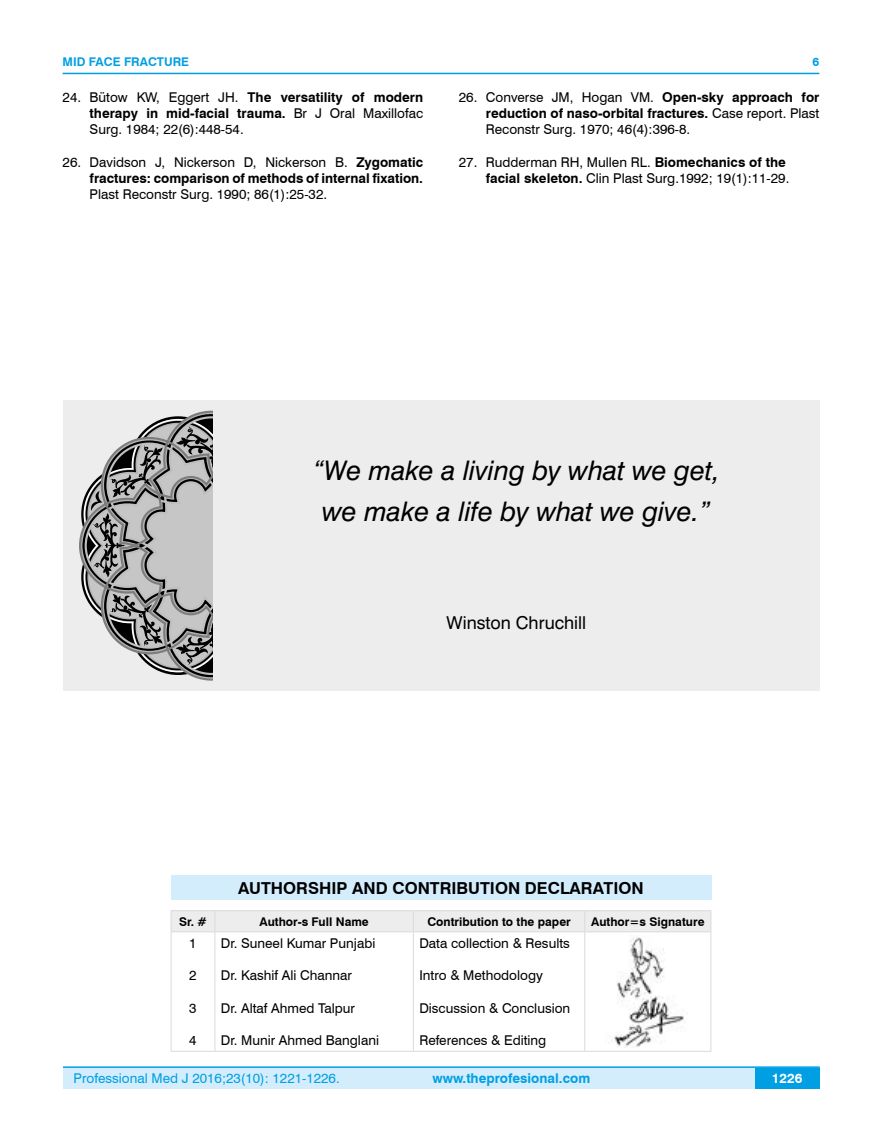
<style>
.page{position:relative;width:882px;height:1145px;background:#fff}
.page>*{position:absolute;margin:0;border:0;box-sizing:border-box;transform-origin:0 0}
.t1{font:italic 27px/40.5px "Swiss 721 BT";color:#000;text-align:center}
.t2{font:17.7px "Swiss 721 BT";color:#000}
.t3{font:700 16.5px "Swiss 721 BT";color:#000}
.t4{font:13.5px/16.2px "Swiss 721 BT";color:#000;text-align:justify}
.t5{font:700 13.5px/16.2px "Swiss 721 BT";color:#000;text-align:right}
.t6{font:13.5px "Swiss 721 BT";color:#009fe3}
.t7{font:700 13.5px "Swiss 721 BT";color:#009fe3}
.t8{font:700 13.5px "Swiss 721 BT";color:#fff}
.t9{font:700 12px "Swiss 721 BT";color:#000}
.t10{font:700 12px "Swiss 721 BT";color:#009fe3}
.s1{font-weight:700}
.s2{font-weight:400}
</style>
<div class="page">
<div style="left:63px;top:1067px;width:756px;height:21px;background:#d4edfc"></div>
<hr style="left:63px;top:1066px;width:756px;height:2px;background:#009fe3">
<div style="left:754px;top:1068px;width:65px;height:20px;background:#009fe3"></div>
<hr style="left:63px;top:73px;width:756px;height:1px;background:#009fe3">
<div style="left:171px;top:875px;width:540px;height:24px;background:#d4edfc"></div>
<div style="left:171px;top:910px;width:540px;height:21px;background:#ededed"></div>
<hr style="left:171px;top:931px;width:44px;height:1px;background:#dadada">
<hr style="left:171px;top:932px;width:1px;height:119px;background:#dadada">
<hr style="left:215px;top:931px;width:198px;height:1px;background:#dadada">
<hr style="left:214px;top:932px;width:1px;height:119px;background:#dadada">
<hr style="left:413px;top:931px;width:171px;height:1px;background:#dadada">
<hr style="left:413px;top:932px;width:1px;height:119px;background:#dadada">
<hr style="left:584px;top:931px;width:127px;height:1px;background:#dadada">
<hr style="left:584px;top:932px;width:1px;height:119px;background:#dadada">
<hr style="left:710px;top:932px;width:1px;height:119px;background:#dadada">
<hr style="left:171px;top:1051px;width:44px;height:1px;background:#dadada">
<hr style="left:215px;top:1051px;width:198px;height:1px;background:#dadada">
<hr style="left:413px;top:1051px;width:171px;height:1px;background:#dadada">
<hr style="left:584px;top:1051px;width:127px;height:1px;background:#dadada">
<img style="left:608px;top:937px;width:76px;height:110px">
<div style="left:63px;top:400px;width:756px;height:291px;background:#ededed"></div>
<svg style="left:79px;top:410px;width:134px;height:271px"></svg>
<svg style="left:176px;top:426px;width:37px;height:43px;background:#7f7f7f"></svg>
<svg style="left:110px;top:594px;width:52px;height:52px;background:#767676"></svg>
<svg style="left:175px;top:622px;width:38px;height:43px;background:#7f7f7f"></svg>
<svg style="left:89px;top:445px;width:73px;height:132px;background:#8e8e8e"></svg>
<p class="t10" style="left:63px;top:53px;width:128px">MID FACE FRACTURE</p>
<p class="t4" style="left:90px;top:89px;width:335px;text-indent:-27px">24. Bütow KW, Eggert JH. <span class="s1">The versatility of modern therapy in mid-facial trauma.</span> Br J Oral Maxillofac Surg. 1984; 22(6):448-54.</p>
<p class="t5" style="left:63px;top:153px;width:362px"><span class="s2">26. Davidson J, Nickerson D, Nickerson B.</span> Zygomatic fractures: comparison of methods of internal fixation.</p>
<p class="t4" style="left:90px;top:186px;width:239px">Plast Reconstr Surg. 1990; 86(1):25-32.</p>
<p class="t10" style="left:812px;top:53px;width:8px">6</p>
<p class="t4" style="left:485px;top:89px;width:335px;text-indent:-27px">26. Converse JM, Hogan VM. <span class="s1">Open-sky approach for reduction of naso-orbital fractures.</span> Case report. Plast Reconstr Surg. 1970; 46(4):396-8.</p>
<p class="t4" style="left:458px;top:153px;width:332px;text-align:right">27. Rudderman RH, Mullen RL. <span class="s1">Biomechanics of the facial skeleton.</span> Clin Plast Surg.1992; 19(1):11-29.</p>
<h1 class="t1" style="left:313px;top:450px;width:408px">“We make a living by what we get, we make a life by what we give.”</h1>
<h2 class="t2" style="left:446px;top:611px;width:141px">Winston Chruchill</h2>
<p class="t3" style="left:238px;top:876px;width:406px">AUTHORSHIP AND CONTRIBUTION DECLARATION</p>
<p class="t9" style="left:179px;top:913px;width:29px">Sr. #</p>
<p class="t9" style="left:259px;top:913px;width:111px">Author-s Full Name</p>
<p class="t9" style="left:427px;top:913px;width:145px">Contribution to the paper</p>
<p class="t9" style="left:591px;top:913px;width:115px">Author=s Signature</p>
<p class="t4" style="left:189px;top:934px;width:9px">1</p>
<p class="t4" style="left:189px;top:967px;width:9px">2</p>
<p class="t4" style="left:189px;top:999px;width:9px">3</p>
<p class="t4" style="left:189px;top:1032px;width:9px">4</p>
<p class="t4" style="left:419px;top:934px;width:152px">Data collection &amp; Results</p>
<p class="t4" style="left:419px;top:967px;width:125px">Intro &amp; Methodology</p>
<p class="t4" style="left:419px;top:999px;width:152px">Discussion &amp; Conclusion</p>
<p class="t4" style="left:419px;top:1032px;width:128px">References &amp; Editing</p>
<p class="t4" style="left:221px;top:934px;width:156px">Dr. Suneel Kumar Punjabi</p>
<p class="t4" style="left:221px;top:967px;width:132px">Dr. Kashif Ali Channar</p>
<p class="t4" style="left:221px;top:999px;width:135px">Dr. Altaf Ahmed Talpur</p>
<p class="t4" style="left:221px;top:1032px;width:159px">Dr. Munir Ahmed Banglani</p>
<p class="t6" style="left:74px;top:1069px;width:267px">Professional Med J 2016;23(10): 1221-1226.</p>
<p class="t7" style="left:432px;top:1069px;width:159px">www.theprofesional.com</p>
<p class="t8" style="left:771px;top:1069px;width:32px">1226</p>
</div>
